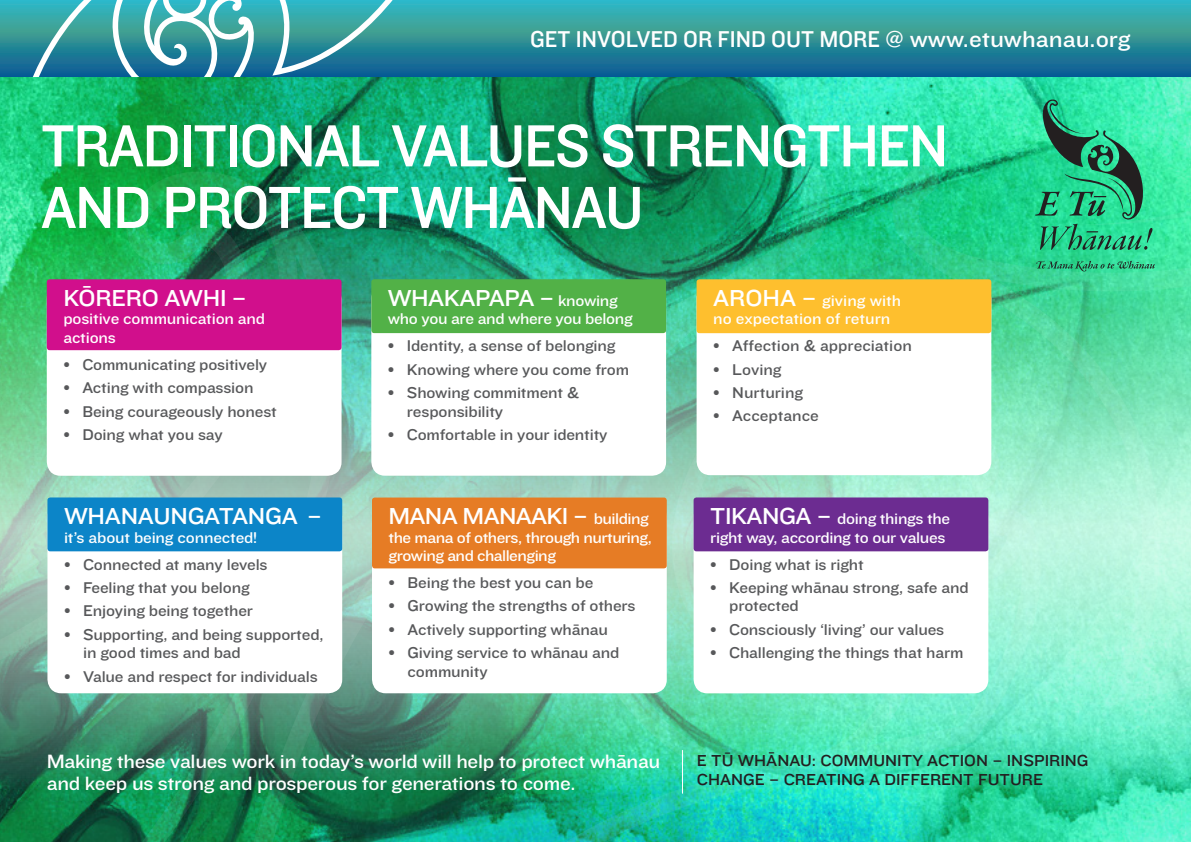
<style>
.page{position:relative;width:1191px;height:842px;background:#fff}
.page>*{position:absolute;margin:0;border:0;box-sizing:border-box;transform-origin:0 0}
.t1{font:61.6px/61.6px "Knockout 31 Junior Middlewt";letter-spacing:-.025em;color:#fff}
.t2{font:24px "Knockout 32 Junior Cruisewt";letter-spacing:-.02em;color:#fff}
.t3{font:23.8px "Knockout 31 Junior Middlewt";color:#fff}
.t4{font:20px/22px "Knockout 32 Junior Cruisewt";letter-spacing:-.015em;color:#fff}
.t5{font:16.5px/19.3px "Knockout 32 Junior Cruisewt";color:#231f20}
.t6{font:16.2px/18.5px "Knockout 32 Junior Cruisewt";letter-spacing:-.01em;color:#57585a}
.t7{font:16.2px/18.5px "Knockout 32 Junior Cruisewt";letter-spacing:-.02em;color:#fff}
.t8{font:16.2px/18.5px "Knockout 32 Junior Cruisewt";color:#fff}
.s1{font-family:"Knockout 32 Junior Cruisewt"}
.s2{font-size:16.2px}
.s3{font-size:24px}
</style>
<div class="page">
<img style="left:0;top:77px;width:1191px;height:765px">
<svg style="left:884px;top:77px;width:307px;height:151px;background:#37eaae"></svg>
<img style="left:220px;top:162px;width:833px;height:680px">
<svg style="left:0;top:170px;width:341px;height:672px;background:#10904e"></svg>
<img style="left:0;top:228px;width:1191px;height:560px">
<svg style="left:504px;top:0;width:687px;height:77px;background:#298f9e"></svg>
<svg style="left:0;top:0;width:504px;height:77px;background:#419ba9"></svg>
<div style="left:47px;top:285px;width:294px;height:191px;background:#fff;border-radius:14px"></div>
<div style="left:696px;top:285px;width:295px;height:190px;background:#fff;border-radius:14px"></div>
<div style="left:372px;top:503px;width:295px;height:190px;background:#fff;border-radius:14px"></div>
<div style="left:693px;top:503px;width:295px;height:190px;background:#fff;border-radius:14px"></div>
<div style="left:47px;top:503px;width:295px;height:190px;background:#fff;border-radius:14px"></div>
<div style="left:371px;top:285px;width:295px;height:191px;background:#fff;border-radius:14px"></div>
<hr style="left:682px;top:750px;width:1px;height:43px;background:#fff">
<div style="left:47px;top:279px;width:294px;height:71px;background:#d10f8c;border-radius:3px"></div>
<div style="left:696px;top:279px;width:295px;height:54px;background:#febf2e;border-radius:3px"></div>
<div style="left:372px;top:497px;width:295px;height:71px;background:#e67c25;border-radius:3px"></div>
<div style="left:693px;top:497px;width:295px;height:54px;background:#6c2c91;border-radius:3px"></div>
<div style="left:47px;top:497px;width:295px;height:54px;background:#0c85c8;border-radius:3px"></div>
<div style="left:371px;top:279px;width:295px;height:54px;background:#52b147;border-radius:3px"></div>
<svg style="left:1036px;top:261px;width:118px;height:10px"></svg>
<svg style="left:1031px;top:99px;width:122px;height:151px;background:#2ab983"></svg>
<h3 class="t3" style="left:530px;top:23px;width:601px">GET INVOLVED OR FIND OUT MORE @ <span class="s1">www.etuwhanau.org</span></h3>
<h1 class="t1" style="left:41px;top:112px;width:908px">TRADITIONAL VALUES STRENGTHEN<br>AND PROTECT WHĀNAU</h1>
<h2 class="t2" style="left:63px;top:281px;width:185px">KŌRERO AWHI –</h2>
<p class="t7" style="left:63px;top:309px;width:203px">positive communication and actions</p>
<p class="t6" style="left:63px;top:354px;width:205px">• Communicating positively</p>
<p class="t6" style="left:63px;top:378px;width:192px">• Acting with compassion</p>
<p class="t6" style="left:63px;top:401px;width:215px">• Being courageously honest</p>
<p class="t6" style="left:63px;top:424px;width:161px">• Doing what you say</p>
<h2 class="t2" style="left:64px;top:499px;width:259px">WHANAUNGATANGA –</h2>
<p class="t7" style="left:64px;top:527px;width:195px">it’s about being connected!</p>
<p class="t6" style="left:64px;top:554px;width:205px">• Connected at many levels</p>
<p class="t6" style="left:64px;top:577px;width:187px">• Feeling that you belong</p>
<p class="t6" style="left:64px;top:601px;width:191px">• Enjoying being together</p>
<p class="t6" style="left:83px;top:624px;width:242px;text-indent:-19px">• Supporting, and being supported, in good times and bad</p>
<p class="t6" style="left:64px;top:666px;width:255px">• Value and respect for individuals</p>
<h2 class="t2" style="left:388px;top:281px;width:231px">WHAKAPAPA – <span class="s2">knowing</span></h2>
<p class="t7" style="left:388px;top:309px;width:246px">who you are and where you belong</p>
<p class="t6" style="left:388px;top:336px;width:229px">• Identity, a sense of belonging</p>
<p class="t6" style="left:388px;top:359px;width:243px">• Knowing where you come from</p>
<p class="t6" style="left:407px;top:383px;width:174px;text-indent:-19px">• Showing commitment &amp; responsibility</p>
<p class="t6" style="left:388px;top:424px;width:221px">• Comfortable in your identity</p>
<h2 class="t2" style="left:388px;top:499px;width:262px">MANA MANAAKI – <span class="s2">building</span></h2>
<p class="t7" style="left:388px;top:527px;width:265px">the mana of others, through nurturing, growing and challenging</p>
<p class="t6" style="left:388px;top:572px;width:206px">• Being the best you can be</p>
<p class="t6" style="left:388px;top:596px;width:248px">• Growing the strengths of others</p>
<p class="t6" style="left:388px;top:619px;width:221px">• Actively supporting whānau</p>
<p class="t6" style="left:408px;top:643px;width:213px;text-indent:-19px">• Giving service to whānau and community</p>
<p class="t8" style="left:713px;top:290px;width:189px"><span class="s3">AROHA –</span> giving with no expectation of return</p>
<p class="t6" style="left:713px;top:336px;width:200px">• Affection &amp; appreciation</p>
<p class="t6" style="left:713px;top:359px;width:70px">• Loving</p>
<p class="t6" style="left:713px;top:383px;width:92px">• Nurturing</p>
<p class="t6" style="left:713px;top:406px;width:107px">• Acceptance</p>
<p class="t7" style="left:710px;top:509px;width:241px"><span class="s3">TIKANGA –</span> doing things the right way, according to our values</p>
<p class="t6" style="left:710px;top:554px;width:155px">• Doing what is right</p>
<p class="t6" style="left:729px;top:577px;width:241px;text-indent:-19px">• Keeping whānau strong, safe and protected</p>
<p class="t6" style="left:710px;top:619px;width:235px">• Consciously ‘living’ our values</p>
<p class="t6" style="left:710px;top:643px;width:255px">• Challenging the things that harm</p>
<p class="t4" style="left:47px;top:749px;width:615px">Making these values work in today’s world will help to protect whānau and keep us strong and prosperous for generations to come.</p>
<p class="t5" style="left:697px;top:750px;width:393px">E TŪ WHĀNAU: COMMUNITY ACTION – INSPIRING<br>CHANGE – CREATING A DIFFERENT FUTURE</p>
</div>
